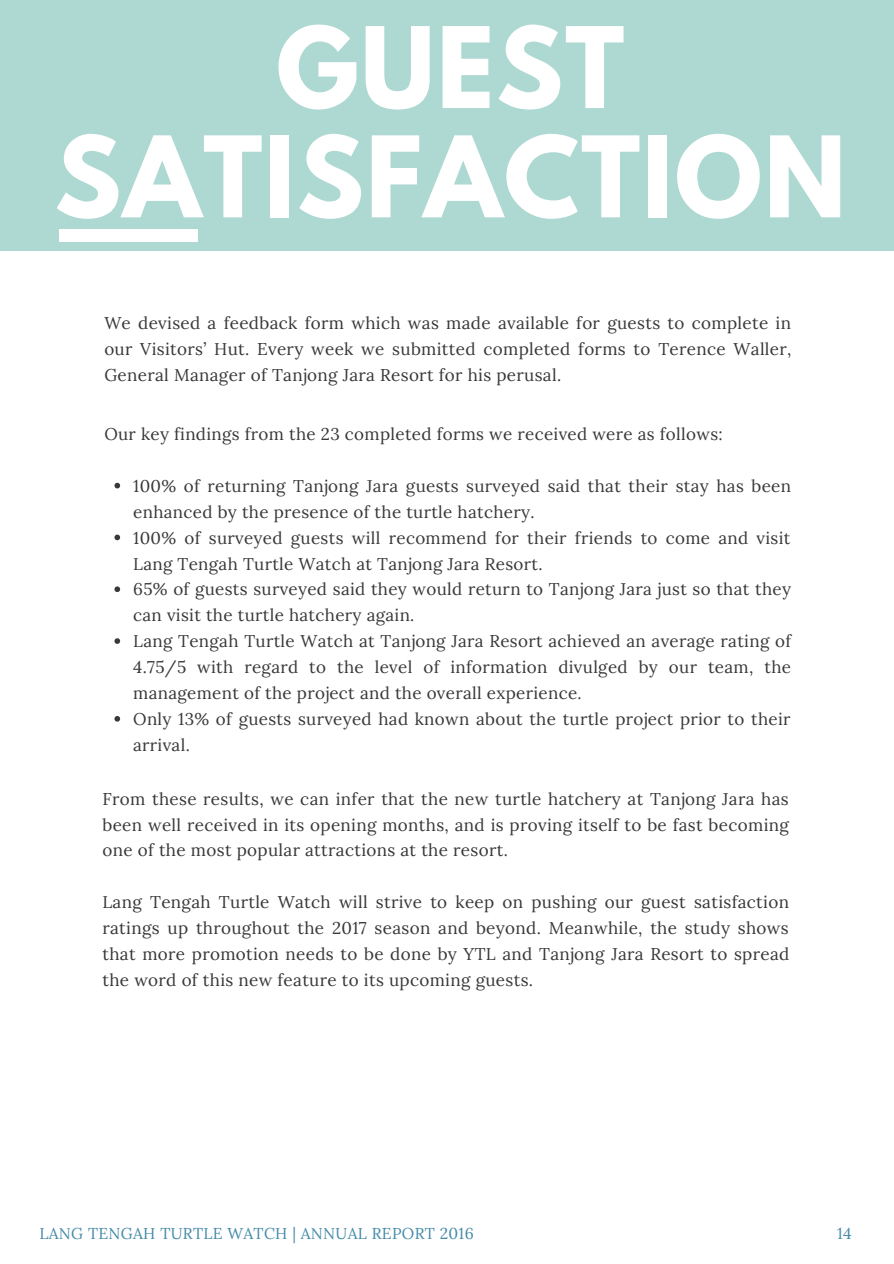
<style>
.page{position:relative;width:894px;height:1264px;background:#fff}
.page>*{position:absolute;margin:0;border:0;box-sizing:border-box;transform-origin:0 0}
.t1{font:700 99.3px/109.2px "League Spartan";letter-spacing:.02em;color:#fff;text-align:center}
.t2{font:16.95px/26px "Lora";letter-spacing:.02em;color:#383838;text-align:justify}
.t3{font:15.75px "Lora";letter-spacing:.02em;color:#458ba9}
</style>
<div class="page">
<div style="left:0;top:0;width:893px;height:250px;background:#add9d2"></div>
<div style="left:59px;top:229px;width:139px;height:12px;background:#fff"></div>
<svg style="left:114px;top:483px;width:6px;height:5px"></svg>
<svg style="left:114px;top:534px;width:6px;height:6px"></svg>
<svg style="left:114px;top:586px;width:6px;height:6px"></svg>
<svg style="left:114px;top:638px;width:6px;height:6px"></svg>
<svg style="left:114px;top:716px;width:6px;height:5px"></svg>
<h1 class="t1" style="left:54px;top:26px;width:793px">GUEST<br>SATISFACTION</h1>
<p class="t2" style="left:104px;top:309px;width:688px">We devised a feedback form which was made available for guests to complete in our Visitors’ Hut. Every week we submitted completed forms to Terence Waller, General Manager of Tanjong Jara Resort for his perusal.</p>
<p class="t2" style="left:104px;top:421px;width:619px">Our key findings from the 23 completed forms we received were as follows:</p>
<p class="t2" style="left:133px;top:472px;width:659px;text-align:left">100% of returning Tanjong Jara guests surveyed said that their stay has been enhanced by the presence of the turtle hatchery.<br>100% of surveyed guests will recommend for their friends to come and visit Lang Tengah Turtle Watch at Tanjong Jara Resort.<br>65% of guests surveyed said they would return to Tanjong Jara just so that they can visit the turtle hatchery again.<br>Lang Tengah Turtle Watch at Tanjong Jara Resort achieved an average rating of 4.75/5 with regard to the level of information divulged by our team, the management of the project and the overall experience.<br>Only 13% of guests surveyed had known about the turtle project prior to their arrival.</p>
<p class="t2" style="left:102px;top:785px;width:687px">From these results, we can infer that the new turtle hatchery at Tanjong Jara has been well received in its opening months, and is proving itself to be fast becoming one of the most popular attractions at the resort.</p>
<p class="t2" style="left:102px;top:889px;width:688px">Lang Tengah Turtle Watch will strive to keep on pushing our guest satisfaction ratings up throughout the 2017 season and beyond. Meanwhile, the study shows that more promotion needs to be done by YTL and Tanjong Jara Resort to spread the word of this new feature to its upcoming guests.</p>
<p class="t3" style="left:39px;top:1222px;width:436px">LANG TENGAH TURTLE WATCH | ANNUAL REPORT 2016</p>
<p class="t3" style="left:836px;top:1222px;width:16px">14</p>
</div>
